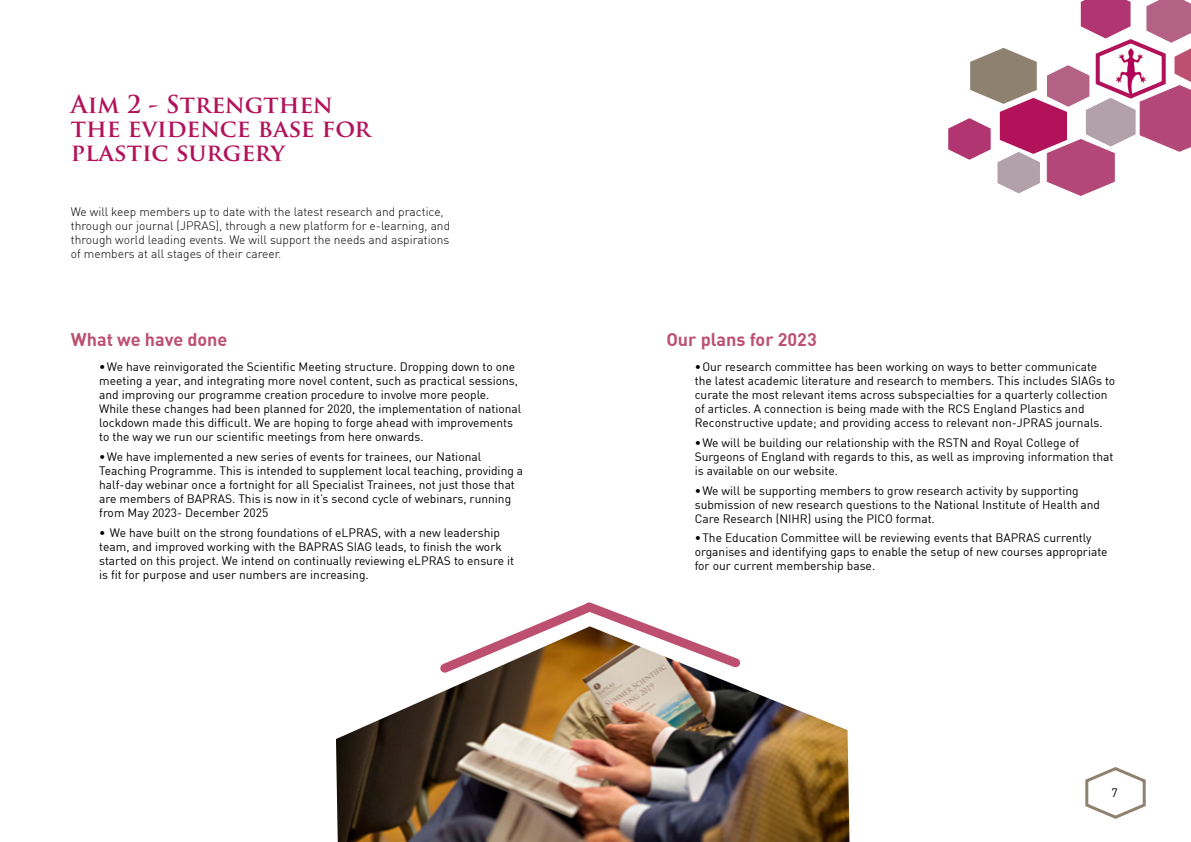
<style>
.page{position:relative;width:1191px;height:842px;background:#fff}
.page>*{position:absolute;margin:0;border:0;box-sizing:border-box;transform-origin:0 0}
.t1{font:700 24px/24px "Trajan Pro";color:#b2125a}
.t2{font:700 18px "DIN";color:#bd5070}
.t3{font:12px/14px "DIN";color:#000}
.t4{font:300 12px/14px "DIN";color:#020203}
</style>
<div class="page">
<svg style="left:948px;top:0;width:243px;height:196px"></svg>
<img style="left:336px;top:680px;width:513px;height:162px">
<svg style="left:440px;top:602px;width:300px;height:78px"></svg>
<svg style="left:1085px;top:767px;width:61px;height:52px"></svg>
<h1 class="t1" style="left:71px;top:93px;width:302px">Aim 2 - Strengthen the evidence base for plastic surgery</h1>
<p class="t4" style="left:71px;top:205px;width:381px">We will keep members up to date with the latest research and practice, through our journal (JPRAS), through a new platform for e-learning, and through world leading events. We will support the needs and aspirations of members at all stages of their career.</p>
<h2 class="t2" style="left:71px;top:328px;width:158px">What we have done</h2>
<p class="t3" style="left:99px;top:360px;width:424px">•We have reinvigorated the Scientific Meeting structure. Dropping down to one meeting a year, and integrating more novel content, such as practical sessions, and improving our programme creation procedure to involve more people.<br>While these changes had been planned for 2020, the implementation of national lockdown made this difficult. We are hoping to forge ahead with improvements to the way we run our scientific meetings from here onwards.</p>
<p class="t3" style="left:99px;top:449px;width:425px">•We have implemented a new series of events for trainees, our National Teaching Programme. This is intended to supplement local teaching, providing a half-day webinar once a fortnight for all Specialist Trainees, not just those that are members of BAPRAS. This is now in it’s second cycle of webinars, running from May 2023- December 2025</p>
<p class="t3" style="left:99px;top:525px;width:416px">• We have built on the strong foundations of eLPRAS, with a new leadership team, and improved working with the BAPRAS SIAG leads, to finish the work started on this project. We intend on continually reviewing eLPRAS to ensure it is fit for purpose and user numbers are increasing.</p>
<h2 class="t2" style="left:666px;top:328px;width:152px">Our plans for 2023</h2>
<p class="t3" style="left:694px;top:360px;width:422px">•Our research committee has been working on ways to better communicate the latest academic literature and research to members. This includes SIAGs to curate the most relevant items across subspecialties for a quarterly collection of articles. A connection is being made with the RCS England Plastics and Reconstructive update; and providing access to relevant non-JPRAS journals.</p>
<p class="t3" style="left:694px;top:435px;width:420px">•We will be building our relationship with the RSTN and Royal College of<br>Surgeons of England with regards to this, as well as improving information that is available on our website.</p>
<p class="t3" style="left:694px;top:483px;width:407px">•We will be supporting members to grow research activity by supporting submission of new research questions to the National Institute of Health and<br>Care Research (NIHR) using the PICO format.</p>
<p class="t3" style="left:694px;top:531px;width:414px">•The Education Committee will be reviewing events that BAPRAS currently organises and identifying gaps to enable the setup of new courses appropriate for our current membership base.</p>
<p class="t3" style="left:1111px;top:785px;width:8px">7</p>
</div>
